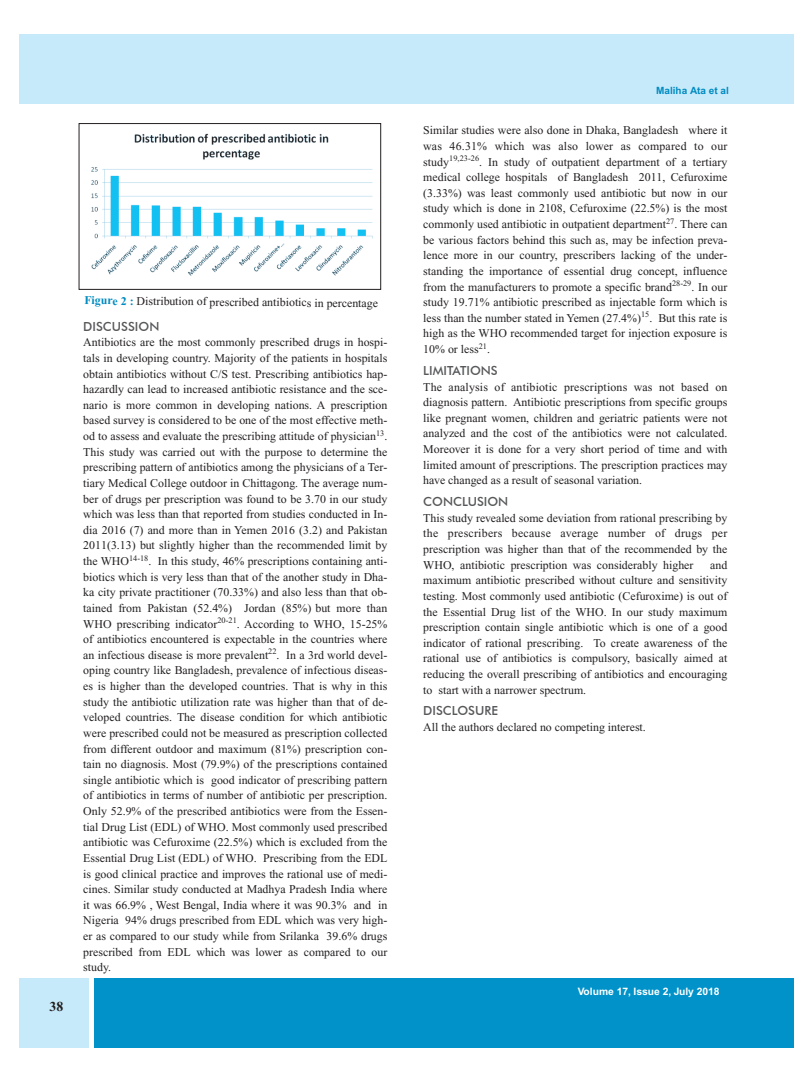
<style>
.page{position:relative;width:810px;height:1080px;background:#fff}
.page>*{position:absolute;margin:0;border:0;box-sizing:border-box;transform-origin:0 0}
.t1{font:700 13.75px "Times New Roman";color:#231f20}
.t2{font:500 12.5px "Futura BT";color:#57585a}
.t3{font:11.88px/15.6px "Times New Roman";color:#231f20;text-align:justify}
.t4{font:700 10.25px "Helvetica";color:#fff}
.t5{font:700 10px "Helvetica";color:#008bc0}
.s1{font-weight:700;color:#008bc0}
</style>
<div class="page">
<div style="left:19px;top:34px;width:774px;height:69px;background:#c6eafa"></div>
<div style="left:94px;top:978px;width:699px;height:69px;background:#0092c8"></div>
<div style="left:19px;top:978px;width:69px;height:69px;background:#c6eafa"></div>
<img style="left:91px;top:133px;width:282px;height:143px">
<div style="left:79px;top:123px;width:302px;height:167px;border:1px solid #231f20"></div>
<p class="t1" style="left:50px;top:999px;width:15px">38</p>
<p class="t3" style="left:85px;top:291px;width:295px;rotate:1deg"><span class="s1">Figure 2 :</span> Distribution of prescribed antibiotics in percentage</p>
<p class="t2" style="left:83px;top:319px;width:78px">DISCUSSION</p>
<p class="t3" style="left:83px;top:335px;width:306px">Antibiotics are the most commonly prescribed drugs in hospi&shy;tals in developing country. Majority of the patients in hospitals obtain antibiotics without C/S test. Prescribing antibiotics hap&shy;hazardly can lead to increased antibiotic resistance and the sce&shy;nario is more common in developing nations. A prescription based survey is considered to be one of the most effective meth&shy;od to assess and evaluate the prescribing attitude of physician<sup>13</sup>.<br>This study was carried out with the purpose to determine the prescribing pattern of antibiotics among the physicians of a Ter&shy;tiary Medical College outdoor in Chittagong. The average num&shy;ber of drugs per prescription was found to be 3.70 in our study which was less than that reported from studies conducted in In&shy;dia 2016 (7) and more than in Yemen 2016 (3.2) and Pakistan 2011(3.13) but slightly higher than the recommended limit by the WHO<sup>14-18</sup>. In this study, 46% prescriptions containing anti&shy;biotics which is very less than that of the another study in Dha&shy;ka city private practitioner (70.33%) and also less than that ob&shy;tained from Pakistan (52.4%) Jordan (85%) but more than WHO prescribing indicator<sup>20-21</sup>. According to WHO, 15-25% of antibiotics encountered is expectable in the countries where an infectious disease is more prevalent<sup>22</sup>. In a 3rd world devel&shy;oping country like Bangladesh, prevalence of infectious diseas&shy;es is higher than the developed countries. That is why in this study the antibiotic utilization rate was higher than that of de&shy;veloped countries. The disease condition for which antibiotic were prescribed could not be measured as prescription collected from different outdoor and maximum (81%) prescription con&shy;tain no diagnosis. Most (79.9%) of the prescriptions contained single antibiotic which is good indicator of prescribing pattern of antibiotics in terms of number of antibiotic per prescription.<br>Only 52.9% of the prescribed antibiotics were from the Essen&shy;tial Drug List (EDL) of WHO. Most commonly used prescribed antibiotic was Cefuroxime (22.5%) which is excluded from the Essential Drug List (EDL) of WHO. Prescribing from the EDL is good clinical practice and improves the rational use of medi&shy;cines. Similar study conducted at Madhya Pradesh India where it was 66.9% , West Bengal, India where it was 90.3% and in Nigeria 94% drugs prescribed from EDL which was very high&shy;er as compared to our study while from Srilanka 39.6% drugs prescribed from EDL which was lower as compared to our study.</p>
<p class="t5" style="left:656px;top:85px;width:74px">Maliha Ata et al</p>
<p class="t3" style="left:423px;top:123px;width:306px">Similar studies were also done in Dhaka, Bangladesh where it was 46.31% which was also lower as compared to our study<sup>19,23-26</sup>. In study of outpatient department of a tertiary medical college hospitals of Bangladesh 2011, Cefuroxime (3.33%) was least commonly used antibiotic but now in our study which is done in 2108, Cefuroxime (22.5%) is the most commonly used antibiotic in outpatient department<sup>27</sup>. There can be various factors behind this such as, may be infection preva&shy;lence more in our country, prescribers lacking of the under&shy;standing the importance of essential drug concept, influence from the manufacturers to promote a specific brand<sup>28-29</sup>. In our study 19.71% antibiotic prescribed as injectable form which is less than the number stated in Yemen (27.4%)<sup>15</sup>. But this rate is high as the WHO recommended target for injection exposure is 10% or less<sup>21</sup>.</p>
<p class="t2" style="left:423px;top:363px;width:76px">LIMITATIONS</p>
<p class="t3" style="left:423px;top:379px;width:306px">The analysis of antibiotic prescriptions was not based on diagnosis pattern. Antibiotic prescriptions from specific groups like pregnant women, children and geriatric patients were not analyzed and the cost of the antibiotics were not calculated.<br>Moreover it is done for a very short period of time and with limited amount of prescriptions. The prescription practices may have changed as a result of seasonal variation.</p>
<p class="t2" style="left:423px;top:494px;width:87px">CONCLUSION</p>
<p class="t3" style="left:423px;top:510px;width:306px">This study revealed some deviation from rational prescribing by the prescribers because average number of drugs per prescription was higher than that of the recommended by the WHO, antibiotic prescription was considerably higher</p>
<p class="t3" style="left:423px;top:557px;width:306px;text-indent:287px">and maximum antibiotic prescribed without culture and sensitivity testing. Most commonly used antibiotic (Cefuroxime) is out of the Essential Drug list of the WHO. In our study maximum prescription contain single antibiotic which is one of a good indicator of rational prescribing. To create awareness of the rational use of antibiotics is compulsory, basically aimed at reducing the overall prescribing of antibiotics and encouraging to start with a narrower spectrum.</p>
<p class="t2" style="left:423px;top:703px;width:76px">DISCLOSURE</p>
<p class="t3" style="left:423px;top:719px;width:224px">All the authors declared no competing interest.</p>
<p class="t4" style="left:578px;top:985px;width:143px">Volume 17, Issue 2, July 2018</p>
</div>
